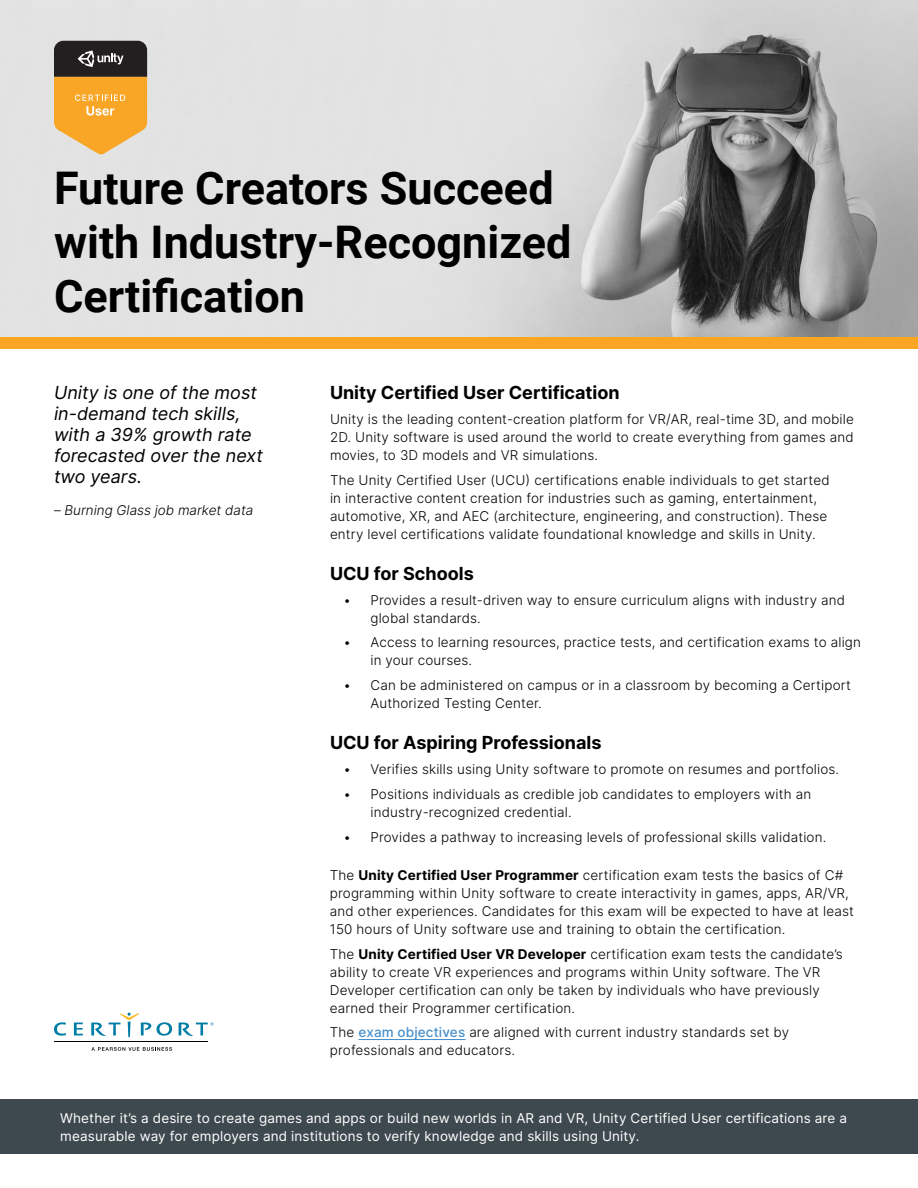
<style>
.page{position:relative;width:918px;height:1188px;background:#fff}
.page>*{position:absolute;margin:0;border:0;box-sizing:border-box;transform-origin:0 0}
.t1{font:700 45px/54px "Roboto";color:#000}
.t2{font:italic 18px/21px "Inter";color:#000}
.t3{font:700 18px "Inter";color:#000}
.t4{font:300 13.5px/18px "Inter";letter-spacing:.01em;color:#000}
.t5{font:13.5px/18px "Inter";letter-spacing:.01em;color:#fff}
.t6{font:italic 300 13.5px "Inter";color:#000}
.s1{font-style:normal}
.s2{font-weight:700}
.s3{font-weight:500;color:#458fcd}
</style>
<div class="page">
<img style="left:0;top:0;width:918px;height:337px">
<div style="left:0;top:337px;width:918px;height:12px;background:#faa624"></div>
<div style="left:0;top:1099px;width:918px;height:55px;background:#3e484f"></div>
<svg style="left:54px;top:41px;width:93px;height:113px;background:#b88843"></svg>
<svg style="left:54px;top:1022px;width:12px;height:14px"></svg>
<svg style="left:74px;top:1023px;width:9px;height:12px"></svg>
<svg style="left:157px;top:1022px;width:15px;height:14px"></svg>
<svg style="left:91px;top:1013px;width:60px;height:24px"></svg>
<svg style="left:179px;top:1022px;width:35px;height:14px"></svg>
<svg style="left:91px;top:1047px;width:81px;height:4px"></svg>
<hr style="left:54px;top:1042px;width:154px;height:1px;background:#000">
<hr style="left:359px;top:1039px;width:106px;height:1px;background:#458fcd">
<h1 class="t1" style="left:54px;top:159px;width:519px">Future Creators Succeed with Industry-Recognized<br>Certification</h1>
<h2 class="t2" style="left:54px;top:382px;width:210px">Unity is one of the most in-demand tech skills, with a 39% growth rate forecasted over the next two years.</h2>
<p class="t6" style="left:54px;top:501px;width:201px"><span class="s1">–</span> Burning Glass job market data</p>
<h2 class="t3" style="left:330px;top:379px;width:291px">Unity Certified User Certification</h2>
<p class="t4" style="left:330px;top:410px;width:526px;text-align:justify">Unity is the leading content-creation platform for VR/AR, real-time 3D, and mobile 2D. Unity software is used around the world to create everything from games and movies, to 3D models and VR simulations.</p>
<p class="t4" style="left:330px;top:471px;width:501px">The Unity Certified User (UCU) certifications enable individuals to get started in interactive content creation for industries such as gaming, entertainment, automotive, XR, and AEC (architecture, engineering, and construction). These entry level certifications validate foundational knowledge and skills in Unity.</p>
<h2 class="t3" style="left:330px;top:560px;width:145px">UCU for Schools</h2>
<p class="t4" style="left:370px;top:591px;width:476px;text-indent:-27px">• Provides a result-driven way to ensure curriculum aligns with industry and global standards.</p>
<p class="t4" style="left:370px;top:633px;width:492px;text-indent:-27px">• Access to learning resources, practice tests, and certification exams to align in your courses.</p>
<p class="t4" style="left:370px;top:676px;width:482px;text-indent:-27px">• Can be administered on campus or in a classroom by becoming a Certiport<br>Authorized Testing Center.</p>
<h2 class="t3" style="left:330px;top:730px;width:273px">UCU for Aspiring Professionals</h2>
<p class="t4" style="left:344px;top:760px;width:497px">• Verifies skills using Unity software to promote on resumes and portfolios.</p>
<p class="t4" style="left:370px;top:785px;width:442px;text-indent:-27px">• Positions individuals as credible job candidates to employers with an industry-recognized credential.</p>
<p class="t4" style="left:343px;top:828px;width:484px">• Provides a pathway to increasing levels of professional skills validation.</p>
<p class="t4" style="left:330px;top:866px;width:526px">The <span class="s2">Unity Certified User Programmer</span> certification exam tests the basics of C# programming within Unity software to create interactivity in games, apps, AR/VR, and other experiences. Candidates for this exam will be expected to have at least 150 hours of Unity software use and training to obtain the certification.</p>
<p class="t4" style="left:330px;top:944px;width:514px">The <span class="s2">Unity Certified User VR Developer</span> certification exam tests the candidate’s ability to create VR experiences and programs within Unity software. The VR Developer certification can only be taken by individuals who have previously earned their Programmer certification.</p>
<p class="t4" style="left:330px;top:1023px;width:461px">The <span class="s3">exam objectives</span> are aligned with current industry standards set by professionals and educators.</p>
<p class="t5" style="left:60px;top:1109px;width:788px">Whether it’s a desire to create games and apps or build new worlds in AR and VR, Unity Certified User certifications are a measurable way for employers and institutions to verify knowledge and skills using Unity.</p>
</div>
